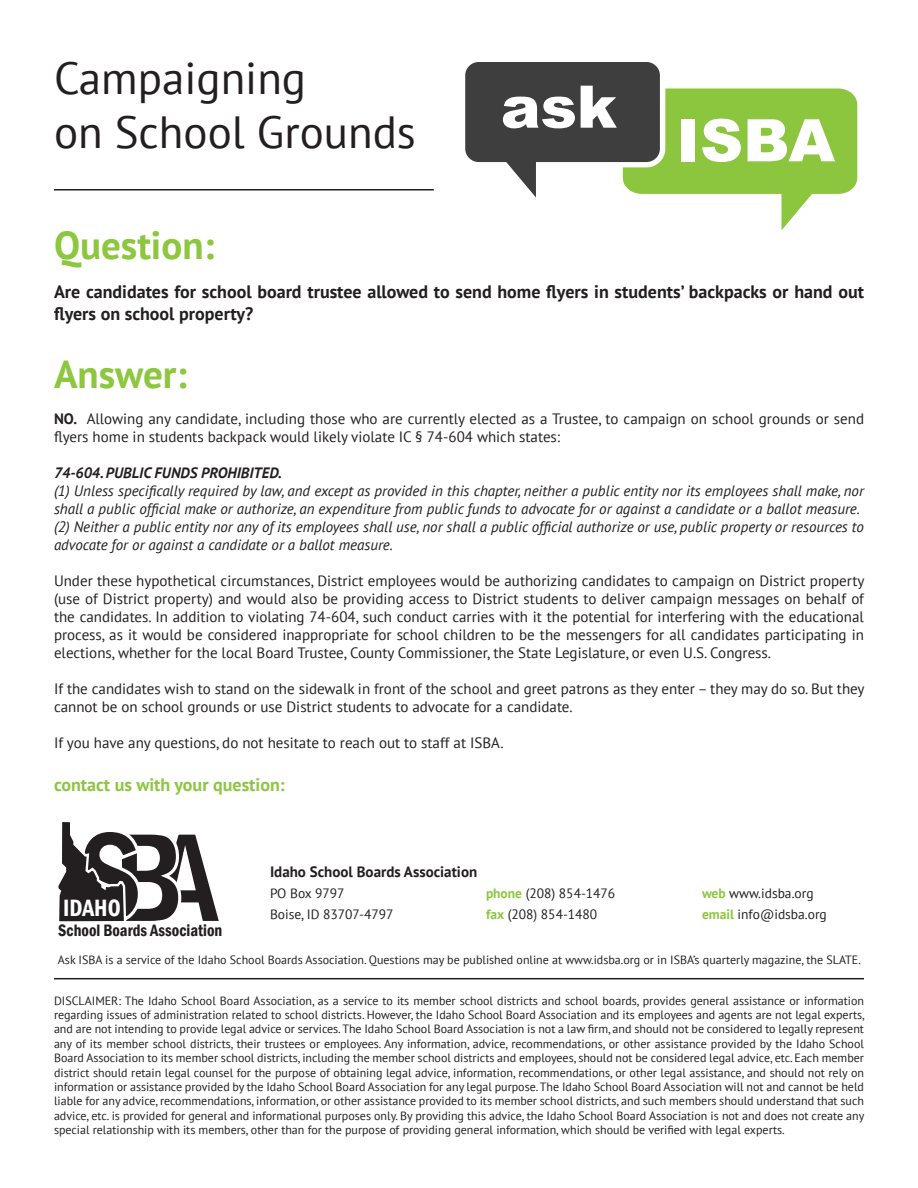
<style>
.page{position:relative;width:918px;height:1188px;background:#fff}
.page>*{position:absolute;margin:0;border:0;box-sizing:border-box;transform-origin:0 0}
.t1{font:600 condensed 134.4px "Franklin Gothic";color:#231f20;scale:.96 1}
.t2{font:900 58.65px "Arial";color:#fff}
.t3{font:45px "PT Sans";color:#231f20}
.t4{font:700 39px "PT Sans";color:#8dc63f}
.t5{font:600 condensed 24.3px "Franklin Gothic";color:#fff;scale:.96 1}
.t6{font:700 18px/21.6px "PT Sans";color:#231f20}
.t7{font:700 18px "PT Sans";color:#8dc63f}
.t8{font:600 condensed 16.95px "Franklin Gothic";color:#231f20;scale:.96 1}
.t9{font:15px/18px "PT Sans";color:#231f20}
.t10{font:italic 15px/18px "PT Sans";color:#231f20}
.t11{font:italic 700 15px "PT Sans";color:#231f20}
.t12{font:700 15px "PT Sans";color:#231f20}
.t13{font:13.5px "PT Sans";color:#231f20}
.t14{font:12px/14.4px "PT Sans";color:#231f20;text-align:justify}
.s1{font-weight:700}
.s2{font-weight:700;color:#8dc63f}
</style>
<div class="page">
<div style="left:463px;top:59px;width:200px;height:106px;background:#3e3e3f;border-radius:16px"></div>
<div style="left:460px;top:57px;width:205px;height:110px;border:5px solid #fff;border-radius:16px"></div>
<svg style="left:502px;top:161px;width:34px;height:36px"></svg>
<svg style="left:623px;top:88px;width:234px;height:142px"></svg>
<hr style="left:54px;top:189px;width:380px;height:1px;background:#231f20">
<hr style="left:54px;top:978px;width:810px;height:1px;background:#231f20">
<svg style="left:58px;top:822px;width:66px;height:100px"></svg>
<p class="t3" style="left:54px;top:49px;width:254px">Campaigning</p>
<p class="t3" style="left:54px;top:103px;width:363px">on School Grounds</p>
<p class="t2" style="left:501px;top:64px;width:118px">ask</p>
<p class="t2" style="left:677px;top:98px;width:160px">ISBA</p>
<p class="t4" style="left:54px;top:219px;width:162px">Question:</p>
<p class="t6" style="left:54px;top:281px;width:811px">Are candidates for school board trustee allowed to send home flyers in students’ backpacks or hand out flyers on school property?</p>
<p class="t4" style="left:54px;top:349px;width:135px">Answer:</p>
<p class="t9" style="left:54px;top:410px;width:812px"><span class="s1">NO.</span> Allowing any candidate, including those who are currently elected as a Trustee, to campaign on school grounds or send flyers home in students backpack would likely violate IC § 74-604 which states:</p>
<p class="t11" style="left:54px;top:463px;width:230px">74-604. PUBLIC FUNDS PROHIBITED.</p>
<p class="t10" style="left:54px;top:482px;width:812px">(1) Unless specifically required by law, and except as provided in this chapter, neither a public entity nor its employees shall make, nor shall a public official make or authorize, an expenditure from public funds to advocate for or against a candidate or a ballot measure.</p>
<p class="t10" style="left:54px;top:518px;width:812px">(2) Neither a public entity nor any of its employees shall use, nor shall a public official authorize or use, public property or resources to advocate for or against a candidate or a ballot measure.</p>
<p class="t9" style="left:54px;top:572px;width:812px;text-align:justify">Under these hypothetical circumstances, District employees would be authorizing candidates to campaign on District property (use of District property) and would also be providing access to District students to deliver campaign messages on behalf of the candidates. In addition to violating 74-604, such conduct carries with it the potential for interfering with the educational process, as it would be considered inappropriate for school children to be the messengers for all candidates participating in elections, whether for the local Board Trustee, County Commissioner, the State Legislature, or even U.S. Congress.</p>
<p class="t9" style="left:54px;top:680px;width:812px">If the candidates wish to stand on the sidewalk in front of the school and greet patrons as they enter – they may do so. But they cannot be on school grounds or use District students to advocate for a candidate.</p>
<p class="t9" style="left:54px;top:734px;width:451px">If you have any questions, do not hesitate to reach out to staff at ISBA.</p>
<p class="t7" style="left:54px;top:773px;width:232px">contact us with your question:</p>
<p class="t1" style="left:77px;top:788px;width:150px">SBA</p>
<p class="t5" style="left:63px;top:892px;width:61px">IDAHO</p>
<p class="t8" style="left:58px;top:919px;width:172px">School Boards Association</p>
<p class="t12" style="left:270px;top:861px;width:209px">Idaho School Boards Association</p>
<p class="t13" style="left:270px;top:884px;width:76px">PO Box 9797</p>
<p class="t13" style="left:486px;top:884px;width:131px"><span class="s2">phone</span> (208) 854-1476</p>
<p class="t13" style="left:702px;top:884px;width:113px"><span class="s2">web</span> www.idsba.org</p>
<p class="t13" style="left:270px;top:905px;width:125px">Boise, ID 83707-4797</p>
<p class="t13" style="left:486px;top:905px;width:113px"><span class="s2">fax</span> (208) 854-1480</p>
<p class="t13" style="left:702px;top:905px;width:126px"><span class="s2">email</span> info@idsba.org</p>
<p class="t14" style="left:58px;top:952px;width:804px">Ask ISBA is a service of the Idaho School Boards Association. Questions may be published online at www.idsba.org or in ISBA’s quarterly magazine, the SLATE.</p>
<p class="t14" style="left:54px;top:993px;width:812px">DISCLAIMER: The Idaho School Board Association, as a service to its member school districts and school boards, provides general assistance or information regarding issues of administration related to school districts. However, the Idaho School Board Association and its employees and agents are not legal experts, and are not intending to provide legal advice or services. The Idaho School Board Association is not a law firm, and should not be considered to legally represent any of its member school districts, their trustees or employees. Any information, advice, recommendations, or other assistance provided by the Idaho School Board Association to its member school districts, including the member school districts and employees, should not be considered legal advice, etc. Each member district should retain legal counsel for the purpose of obtaining legal advice, information, recommendations, or other legal assistance, and should not rely on information or assistance provided by the Idaho School Board Association for any legal purpose. The Idaho School Board Association will not and cannot be held liable for any advice, recommendations, information, or other assistance provided to its member school districts, and such members should understand that such advice, etc. is provided for general and informational purposes only. By providing this advice, the Idaho School Board Association is not and does not create any special relationship with its members, other than for the purpose of providing general information, which should be verified with legal experts.</p>
</div>
